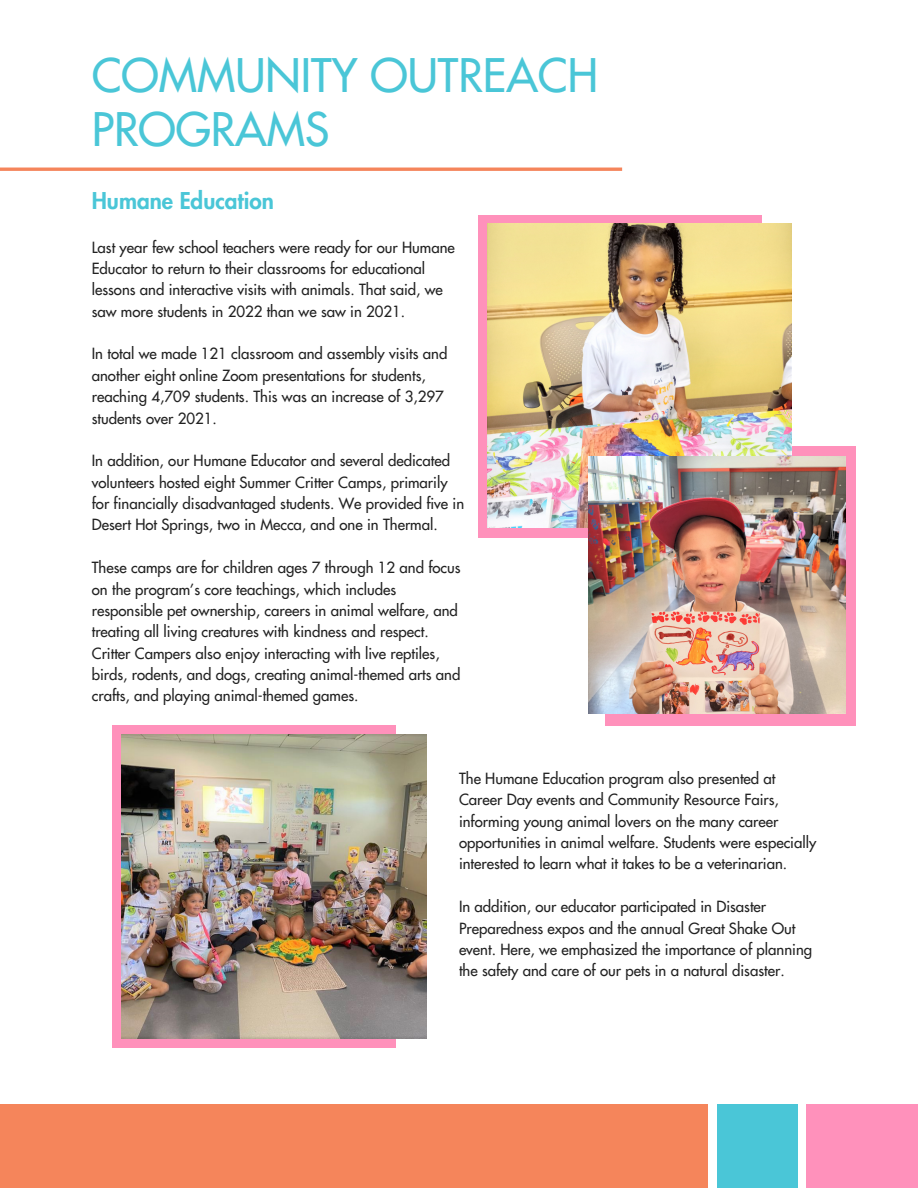
<style>
.page{position:relative;width:918px;height:1188px;background:#fff}
.page>*{position:absolute;margin:0;border:0;box-sizing:border-box;transform-origin:0 0}
.t1{font:45px/54px "Futura LT";color:#4ac6d7}
.t2{font:800 22.5px "Futura LT";color:#4ac6d7}
.t3{font:15px/21.3px "Futura LT";color:#222}
</style>
<div class="page">
<div style="left:0;top:1104px;width:708px;height:84px;background:#f5855b"></div>
<div style="left:717px;top:1104px;width:81px;height:84px;background:#4ac6d7"></div>
<div style="left:806px;top:1104px;width:112px;height:84px;background:#ff91bb"></div>
<hr style="left:0;top:168px;width:622px;height:3px;background:#f5855b">
<div style="left:478px;top:215px;width:283px;height:323px;background:#ff91bb"></div>
<div style="left:605px;top:447px;width:251px;height:278px;background:#ff91bb"></div>
<img style="left:488px;top:223px;width:304px;height:305px">
<img style="left:588px;top:456px;width:257px;height:257px">
<div style="left:112px;top:725px;width:284px;height:323px;background:#ff91bb"></div>
<img style="left:122px;top:734px;width:304px;height:305px">
<h1 class="t1" style="left:92px;top:48px;width:508px">COMMUNITY OUTREACH<br>PROGRAMS</h1>
<h2 class="t2" style="left:92px;top:186px;width:184px">Humane Education</h2>
<p class="t3" style="left:92px;top:236px;width:365px">Last year few school teachers were ready for our Humane Educator to return to their classrooms for educational lessons and interactive visits with animals. That said, we saw more students in 2022 than we saw in 2021.</p>
<p class="t3" style="left:92px;top:343px;width:357px">In total we made 121 classroom and assembly visits and another eight online Zoom presentations for students, reaching 4,709 students. This was an increase of 3,297 students over 2021.</p>
<p class="t3" style="left:92px;top:450px;width:374px">In addition, our Humane Educator and several dedicated volunteers hosted eight Summer Critter Camps, primarily for financially disadvantaged students. We provided five in Desert Hot Springs, two in Mecca, and one in Thermal.</p>
<p class="t3" style="left:92px;top:557px;width:370px">These camps are for children ages 7 through 12 and focus on the program’s core teachings, which includes responsible pet ownership, careers in animal welfare, and treating all living creatures with kindness and respect.<br>Critter Campers also enjoy interacting with live reptiles, birds, rodents, and dogs, creating animal-themed arts and crafts, and playing animal-themed games.</p>
<p class="t3" style="left:459px;top:768px;width:359px">The Humane Education program also presented at Career Day events and Community Resource Fairs, informing young animal lovers on the many career opportunities in animal welfare. Students were especially interested to learn what it takes to be a veterinarian.</p>
<p class="t3" style="left:459px;top:896px;width:355px">In addition, our educator participated in Disaster Preparedness expos and the annual Great Shake Out event. Here, we emphasized the importance of planning the safety and care of our pets in a natural disaster.</p>
</div>
